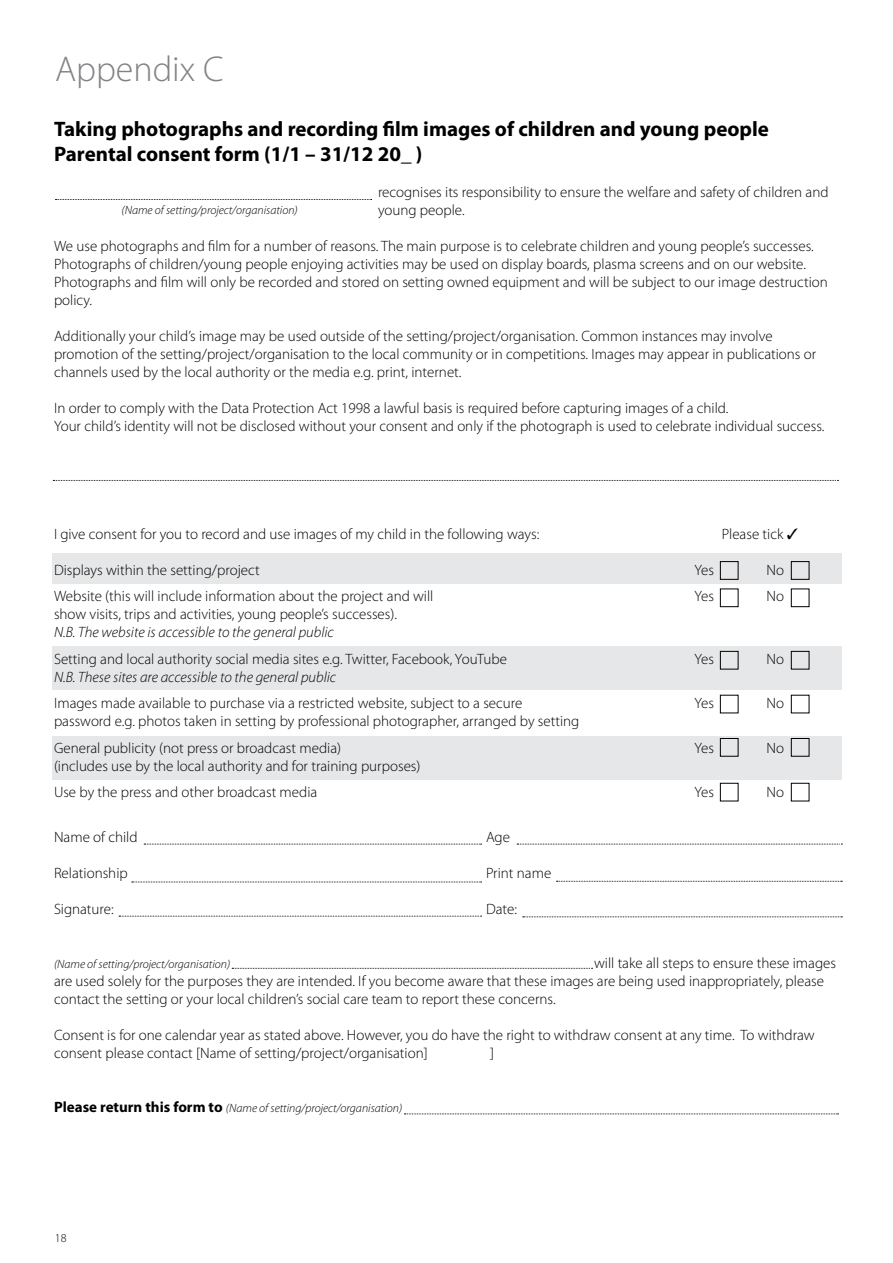
<style>
.page{position:relative;width:893px;height:1263px;background:#fff}
.page>*{position:absolute;margin:0;border:0;box-sizing:border-box;transform-origin:0 0}
.t1{font:300 36px "Myriad Pro";color:#808285}
.t2{font:700 21px/25.2px "Myriad Pro";color:#000}
.t3{font:300 15px/18px "Myriad Pro";color:#000}
.t4{font:italic 300 15px "Myriad Pro";color:#000}
.t5{font:italic 300 12px "Myriad Pro";color:#000}
.t6{font:300 12px "Myriad Pro";color:#000}
.s1{font-weight:700;font-style:normal;font-size:15px}
</style>
<div class="page">
<div style="left:52px;top:554px;width:790px;height:30px;background:#e6e7e8"></div>
<div style="left:52px;top:646px;width:790px;height:43px;background:#e6e7e8"></div>
<div style="left:52px;top:736px;width:790px;height:44px;background:#e6e7e8"></div>
<div style="left:720px;top:561px;width:18px;height:19px;border:1px solid #000"></div>
<div style="left:720px;top:588px;width:18px;height:19px;border:1px solid #000"></div>
<div style="left:720px;top:651px;width:18px;height:18px;border:1px solid #000"></div>
<div style="left:720px;top:695px;width:18px;height:18px;border:1px solid #000"></div>
<div style="left:720px;top:738px;width:18px;height:19px;border:1px solid #000"></div>
<div style="left:720px;top:783px;width:18px;height:18px;border:1px solid #000"></div>
<div style="left:791px;top:561px;width:18px;height:19px;border:1px solid #000"></div>
<div style="left:791px;top:588px;width:18px;height:19px;border:1px solid #000"></div>
<div style="left:791px;top:651px;width:18px;height:18px;border:1px solid #000"></div>
<div style="left:791px;top:695px;width:18px;height:18px;border:1px solid #000"></div>
<div style="left:791px;top:738px;width:18px;height:19px;border:1px solid #000"></div>
<div style="left:791px;top:783px;width:18px;height:18px;border:1px solid #000"></div>
<svg style="left:53px;top:480px;width:785px;height:1px"></svg>
<svg style="left:144px;top:844px;width:338px;height:1px"></svg>
<svg style="left:517px;top:844px;width:325px;height:1px"></svg>
<svg style="left:556px;top:881px;width:286px;height:1px"></svg>
<svg style="left:523px;top:916px;width:319px;height:1px"></svg>
<svg style="left:132px;top:882px;width:350px;height:1px"></svg>
<svg style="left:119px;top:916px;width:363px;height:1px"></svg>
<svg style="left:232px;top:968px;width:360px;height:1px"></svg>
<svg style="left:404px;top:1113px;width:434px;height:1px"></svg>
<svg style="left:55px;top:199px;width:317px;height:1px"></svg>
<h1 class="t1" style="left:55px;top:47px;width:170px">Appendix C</h1>
<h2 class="t2" style="left:54px;top:115px;width:716px">Taking photographs and recording film images of children and young people<br>Parental consent form (1/1 – 31/12 20_ )</h2>
<p class="t3" style="left:378px;top:183px;width:452px">recognises its responsibility to ensure the welfare and safety of children and young people.</p>
<p class="t3" style="left:54px;top:237px;width:775px">We use photographs and film for a number of reasons. The main purpose is to celebrate children and young people’s successes.<br>Photographs of children/young people enjoying activities may be used on display boards, plasma screens and on our website.<br>Photographs and film will only be recorded and stored on setting owned equipment and will be subject to our image destruction policy.</p>
<p class="t3" style="left:54px;top:327px;width:764px">Additionally your child’s image may be used outside of the setting/project/organisation. Common instances may involve promotion of the setting/project/organisation to the local community or in competitions. Images may appear in publications or channels used by the local authority or the media e.g. print, internet.</p>
<p class="t3" style="left:54px;top:399px;width:772px">In order to comply with the Data Protection Act 1998 a lawful basis is required before capturing images of a child.<br>Your child’s identity will not be disclosed without your consent and only if the photograph is used to celebrate individual success.</p>
<p class="t5" style="left:122px;top:203px;width:178px">(Name of setting/project/organisation)</p>
<p class="t3" style="left:54px;top:525px;width:487px">I give consent for you to record and use images of my child in the following ways:</p>
<p class="t3" style="left:722px;top:525px;width:78px">Please tick ✓</p>
<p class="t3" style="left:54px;top:561px;width:207px">Displays within the setting/project</p>
<p class="t3" style="left:694px;top:561px;width:21px">Yes</p>
<p class="t3" style="left:766px;top:561px;width:19px">No</p>
<p class="t3" style="left:54px;top:587px;width:381px">Website (this will include information about the project and will</p>
<p class="t3" style="left:694px;top:587px;width:21px">Yes</p>
<p class="t3" style="left:766px;top:587px;width:19px">No</p>
<p class="t3" style="left:54px;top:605px;width:345px">show visits, trips and activities, young people’s successes).</p>
<p class="t4" style="left:54px;top:623px;width:281px">N.B. The website is accessible to the general public</p>
<p class="t3" style="left:54px;top:650px;width:455px">Setting and local authority social media sites e.g. Twitter, Facebook, YouTube</p>
<p class="t3" style="left:694px;top:650px;width:21px">Yes</p>
<p class="t3" style="left:766px;top:650px;width:19px">No</p>
<p class="t4" style="left:54px;top:668px;width:284px">N.B. These sites are accessible to the general public</p>
<p class="t3" style="left:54px;top:694px;width:470px">Images made available to purchase via a restricted website, subject to a secure</p>
<p class="t3" style="left:694px;top:694px;width:21px">Yes</p>
<p class="t3" style="left:766px;top:694px;width:19px">No</p>
<p class="t3" style="left:54px;top:708px;width:527px;line-height:26.5px">password e.g. photos taken in setting by professional photographer, arranged by setting<br>General publicity (not press or broadcast media)</p>
<p class="t3" style="left:694px;top:739px;width:21px">Yes</p>
<p class="t3" style="left:766px;top:739px;width:19px">No</p>
<p class="t3" style="left:54px;top:752px;width:368px;line-height:26.5px">(includes use by the local authority and for training purposes)<br>Use by the press and other broadcast media</p>
<p class="t3" style="left:54px;top:828px;width:85px">Name of child</p>
<p class="t3" style="left:486px;top:828px;width:26px">Age</p>
<p class="t3" style="left:54px;top:864px;width:75px">Relationship</p>
<p class="t3" style="left:486px;top:864px;width:67px">Print name</p>
<p class="t3" style="left:54px;top:900px;width:61px">Signature:</p>
<p class="t3" style="left:486px;top:900px;width:32px">Date:</p>
<p class="t3" style="left:694px;top:783px;width:21px">Yes</p>
<p class="t3" style="left:766px;top:783px;width:19px">No</p>
<p class="t3" style="left:54px;top:954px;width:784px;text-indent:540px">will take all steps to ensure these images are used solely for the purposes they are intended. If you become aware that these images are being used inappropriately, please contact the setting or your local children’s social care team to report these concerns.</p>
<p class="t3" style="left:54px;top:1026px;width:762px">Consent is for one calendar year as stated above. However, you do have the right to withdraw consent at any time. To withdraw consent please contact [Name of setting/project/organisation]</p>
<p class="t5" style="left:54px;top:957px;width:178px">(Name of setting/project/organisation)</p>
<p class="t3" style="left:490px;top:1044px;width:5px">]</p>
<p class="t5" style="left:54px;top:1101px;width:350px"><span class="s1">Please return this form to</span> (Name of setting/project/organisation)</p>
<p class="t6" style="left:55px;top:1230px;width:13px">18</p>
</div>
